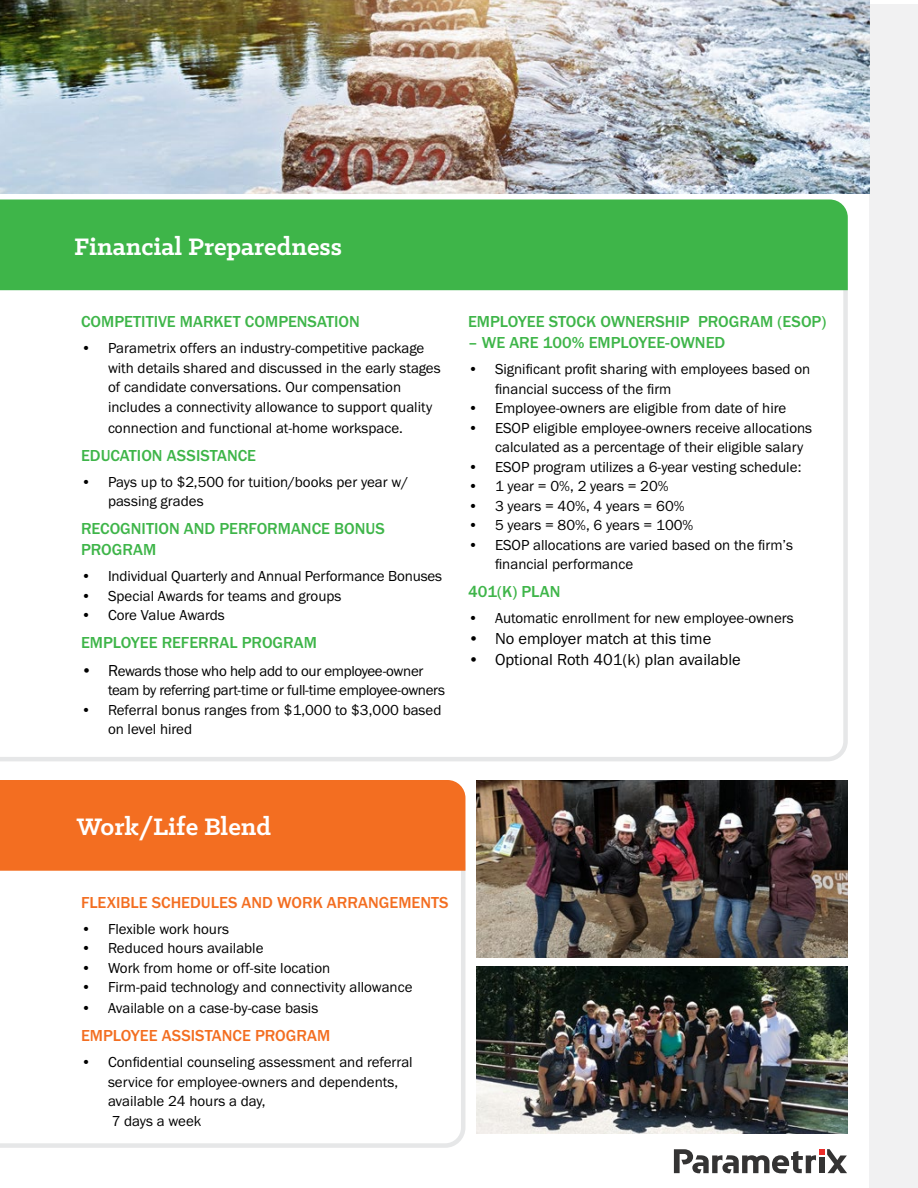
<style>
.page{position:relative;width:918px;height:1188px;background:#fff}
.page>*{position:absolute;margin:0;border:0;box-sizing:border-box;transform-origin:0 0}
.t1{font:700 27px "Klinic Slab";color:#fff}
.t2{font:500 16.5px/21px "Franklin Gothic URW";color:#3eb549}
.t3{font:500 16.5px "Franklin Gothic URW";color:#f36e21}
.t4{font:16.5px "Franklin Gothic URW Boo";color:#000}
.t5{font:15px/19.5px "Franklin Gothic URW Boo";color:#000}
.t6{font:15px/19.5px "Franklin Gothic URW Boo";letter-spacing:-.02em;color:#000}
.s1{font-size:16.5px}
</style>
<div class="page">
<div style="left:869px;top:4px;width:49px;height:1184px;background:#f1f1f2"></div>
<svg style="left:674px;top:1149px;width:173px;height:24px"></svg>
<svg style="left:0;top:290px;width:848px;height:471px"></svg>
<div style="left:0;top:200px;width:848px;height:90px;background:#3eb549"></div>
<svg style="left:0;top:871px;width:465px;height:277px"></svg>
<div style="left:0;top:780px;width:465px;height:91px;background:#f36e21"></div>
<img style="left:476px;top:967px;width:372px;height:167px">
<img style="left:0;top:0;width:869px;height:193px">
<img style="left:476px;top:780px;width:372px;height:178px">
<p class="t1" style="left:74px;top:229px;width:269px">Financial Preparedness</p>
<p class="t2" style="left:81px;top:311px;width:280px">COMPETITIVE MARKET COMPENSATION</p>
<p class="t5" style="left:108px;top:338px;width:334px;text-indent:-27px">• Parametrix offers an industry-competitive package with details shared and discussed in the early stages of candidate conversations. Our compensation includes a connectivity allowance to support quality</p>
<p class="t5" style="left:108px;top:418px;width:296px">connection and functional at-home workspace.</p>
<p class="t2" style="left:81px;top:444px;width:177px">EDUCATION ASSISTANCE</p>
<p class="t5" style="left:108px;top:472px;width:302px;text-indent:-27px">• Pays up to $2,500 for tuition/books per year w/ passing grades</p>
<p class="t2" style="left:81px;top:518px;width:305px">RECOGNITION AND PERFORMANCE BONUS<br>PROGRAM</p>
<p class="t5" style="left:81px;top:566px;width:363px">• Individual Quarterly and Annual Performance Bonuses</p>
<p class="t5" style="left:81px;top:586px;width:262px">• Special Awards for teams and groups</p>
<p class="t5" style="left:81px;top:605px;width:145px">• Core Value Awards</p>
<p class="t2" style="left:81px;top:632px;width:238px">EMPLOYEE REFERRAL PROGRAM</p>
<p class="t6" style="left:108px;top:661px;width:339px;text-indent:-27px"><span class="s1">• R</span>ewards those who help add to our employee-owner team by referring part-time or full-time employee-owners</p>
<p class="t5" style="left:108px;top:700px;width:335px;text-indent:-27px">• Referral bonus ranges from $1,000 to $3,000 based on level hired</p>
<p class="t2" style="left:468px;top:311px;width:360px">EMPLOYEE STOCK OWNERSHIP PROGRAM (ESOP)</p>
<p class="t2" style="left:468px;top:332px;width:259px">– WE ARE 100% EMPLOYEE-OWNED</p>
<p class="t5" style="left:495px;top:359px;width:317px;text-indent:-27px">• Significant profit sharing with employees based on financial success of the firm</p>
<p class="t5" style="left:468px;top:398px;width:320px">• Employee-owners are eligible from date of hire</p>
<p class="t5" style="left:495px;top:418px;width:319px;text-indent:-27px">• ESOP eligible employee-owners receive allocations calculated as a percentage of their eligible salary</p>
<p class="t5" style="left:468px;top:457px;width:335px">• ESOP program utilizes a 6-year vesting schedule:</p>
<p class="t5" style="left:468px;top:476px;width:202px">• 1 year = 0%, 2 years = 20%</p>
<p class="t5" style="left:468px;top:496px;width:218px">• 3 years = 40%, 4 years = 60%</p>
<p class="t5" style="left:468px;top:515px;width:227px">• 5 years = 80%, 6 years = 100%</p>
<p class="t5" style="left:495px;top:535px;width:300px;text-indent:-27px">• ESOP allocations are varied based on the firm’s financial performance</p>
<p class="t2" style="left:468px;top:581px;width:94px">401(K) PLAN</p>
<p class="t5" style="left:468px;top:608px;width:327px">• Automatic enrollment for new employee-owners</p>
<p class="t4" style="left:468px;top:629px;width:245px">• No employer match at this time</p>
<p class="t4" style="left:468px;top:650px;width:274px">• Optional Roth 401(k) plan available</p>
<p class="t1" style="left:77px;top:809px;width:196px">Work/Life Blend</p>
<p class="t3" style="left:81px;top:892px;width:369px">FLEXIBLE SCHEDULES AND WORK ARRANGEMENTS</p>
<p class="t5" style="left:81px;top:919px;width:150px">• Flexible work hours</p>
<p class="t5" style="left:81px;top:938px;width:184px">• Reduced hours available</p>
<p class="t5" style="left:81px;top:958px;width:251px">• Work from home or off-site location</p>
<p class="t5" style="left:81px;top:977px;width:333px">• Firm-paid technology and connectivity allowance</p>
<p class="t5" style="left:81px;top:998px;width:239px">• Available on a case-by-case basis</p>
<p class="t3" style="left:81px;top:1025px;width:251px">EMPLOYEE ASSISTANCE PROGRAM</p>
<p class="t5" style="left:108px;top:1052px;width:306px;text-indent:-27px">• Confidential counseling assessment and referral service for employee-owners and dependents, available 24 hours a day,<br>7 days a week</p>
</div>
